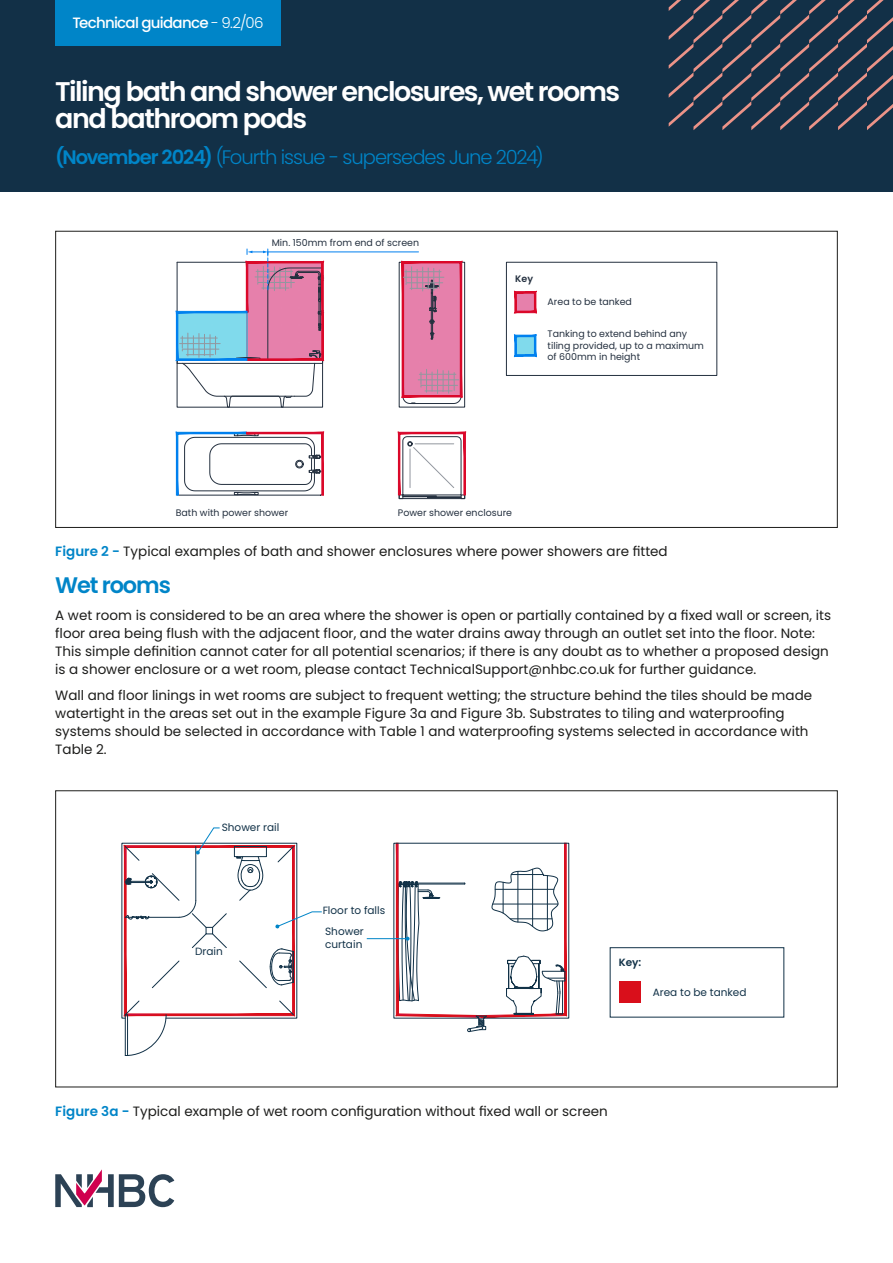
<style>
.page{position:relative;width:893px;height:1263px;background:#fff}
.page>*{position:absolute;margin:0;border:0;box-sizing:border-box;transform-origin:0 0}
.t1{font:600 27px/27px "Poppins";letter-spacing:-.055em;color:#fff}
.t2{font:600 22.5px "Poppins";letter-spacing:-.05em;color:#0085c8}
.t3{font:300 19.5px "Poppins";letter-spacing:-.05em;color:#0085c8}
.t4{font:500 15px "Poppins";letter-spacing:-.05em;color:#fff}
.t5{font:13.5px/18px "Poppins";color:#1d1d1b}
.t6{font:10.5px/20.9px "Poppins";color:#113147}
.t7{font:600 10.5px "Poppins";color:#113147}
.t8{font:9.45px/11.4px "Poppins";color:#24303f}
.t9{font:600 9.45px "Poppins";color:#24303f}
.s1{font-weight:300}
.s2{font-weight:600}
.s3{font-weight:600;color:#0085c8}
</style>
<div class="page">
<div style="left:0;top:0;width:893px;height:191px;background:#123047"></div>
<svg style="left:55px;top:1169px;width:119px;height:38px"></svg>
<svg style="left:669px;top:0;width:224px;height:130px"></svg>
<svg style="left:398px;top:432px;width:68px;height:67px"></svg>
<div style="left:399px;top:262px;width:66px;height:145px;border:1px solid #24303f"></div>
<svg style="left:401px;top:261px;width:61px;height:143px;background:#da779c"></svg>
<svg style="left:176px;top:432px;width:148px;height:64px"></svg>
<div style="left:506px;top:262px;width:211px;height:114px;border:1px solid #24303f"></div>
<svg style="left:514px;top:291px;width:23px;height:22px"></svg>
<svg style="left:514px;top:334px;width:23px;height:23px"></svg>
<hr style="left:268px;top:251px;width:150px;height:1px;background:#0080ef">
<svg style="left:176px;top:249px;width:148px;height:159px"></svg>
<div style="left:619px;top:981px;width:21px;height:22px;background:#d90f1b"></div>
<div style="left:610px;top:947px;width:174px;height:70px;border:1px solid #113147"></div>
<svg style="left:122px;top:827px;width:200px;height:229px"></svg>
<hr style="left:367px;top:938px;width:41px;height:1px;background:#0085c8">
<svg style="left:393px;top:842px;width:176px;height:190px"></svg>
<div style="left:55px;top:0;width:226px;height:46px;background:#0085c8"></div>
<p class="t4" style="left:72px;top:14px;width:193px">Technical guidance <span class="s1">- 9.2/06</span></p>
<h1 class="t1" style="left:55px;top:79px;width:566px">Tiling bath and shower enclosures, wet rooms and bathroom pods</h1>
<h3 class="t3" style="left:55px;top:146px;width:490px"><span class="s2">(November 2024)</span> (Fourth issue - supersedes June 2024)</h3>
<p class="t8" style="left:272px;top:237px;width:149px">Min. 150mm from end of screen</p>
<p class="t9" style="left:515px;top:273px;width:19px">Key</p>
<p class="t8" style="left:548px;top:296px;width:86px">Area to be tanked</p>
<p class="t8" style="left:548px;top:328px;width:158px">Tanking to extend behind any tiling provided, up to a maximum of 600mm in height</p>
<p class="t8" style="left:176px;top:507px;width:114px">Bath with power shower</p>
<p class="t8" style="left:398px;top:507px;width:116px">Power shower enclosure</p>
<p class="t5" style="left:55px;top:543px;width:614px"><span class="s3">Figure 2 -</span> Typical examples of bath and shower enclosures where power showers are fitted</p>
<h2 class="t2" style="left:55px;top:572px;width:117px">Wet rooms</h2>
<p class="t5" style="left:55px;top:606px;width:777px">A wet room is considered to be an area where the shower is open or partially contained by a fixed wall or screen, its floor area being flush with the adjacent floor, and the water drains away through an outlet set into the floor. Note:<br>This simple definition cannot cater for all potential scenarios; if there is any doubt as to whether a proposed design is a shower enclosure or a wet room, please contact TechnicalSupport@nhbc.co.uk for further guidance.</p>
<p class="t5" style="left:55px;top:686px;width:758px">Wall and floor linings in wet rooms are subject to frequent wetting; the structure behind the tiles should be made watertight in the areas set out in the example Figure 3a and Figure 3b. Substrates to tiling and waterproofing systems should be selected in accordance with Table 1 and waterproofing systems selected in accordance with Table 2.</p>
<p class="t6" style="left:222px;top:817px;width:59px">Shower rail</p>
<p class="t6" style="left:195px;top:941px;width:29px">Drain</p>
<p class="t6" style="left:323px;top:900px;width:64px">Floor to falls<br>Shower</p>
<p class="t6" style="left:325px;top:934px;width:39px">curtain</p>
<p class="t7" style="left:619px;top:956px;width:24px">Key:</p>
<p class="t6" style="left:653px;top:982px;width:95px">Area to be tanked</p>
<p class="t5" style="left:55px;top:1102px;width:554px"><span class="s3">Figure 3a -</span> Typical example of wet room configuration without fixed wall or screen</p>
</div>
